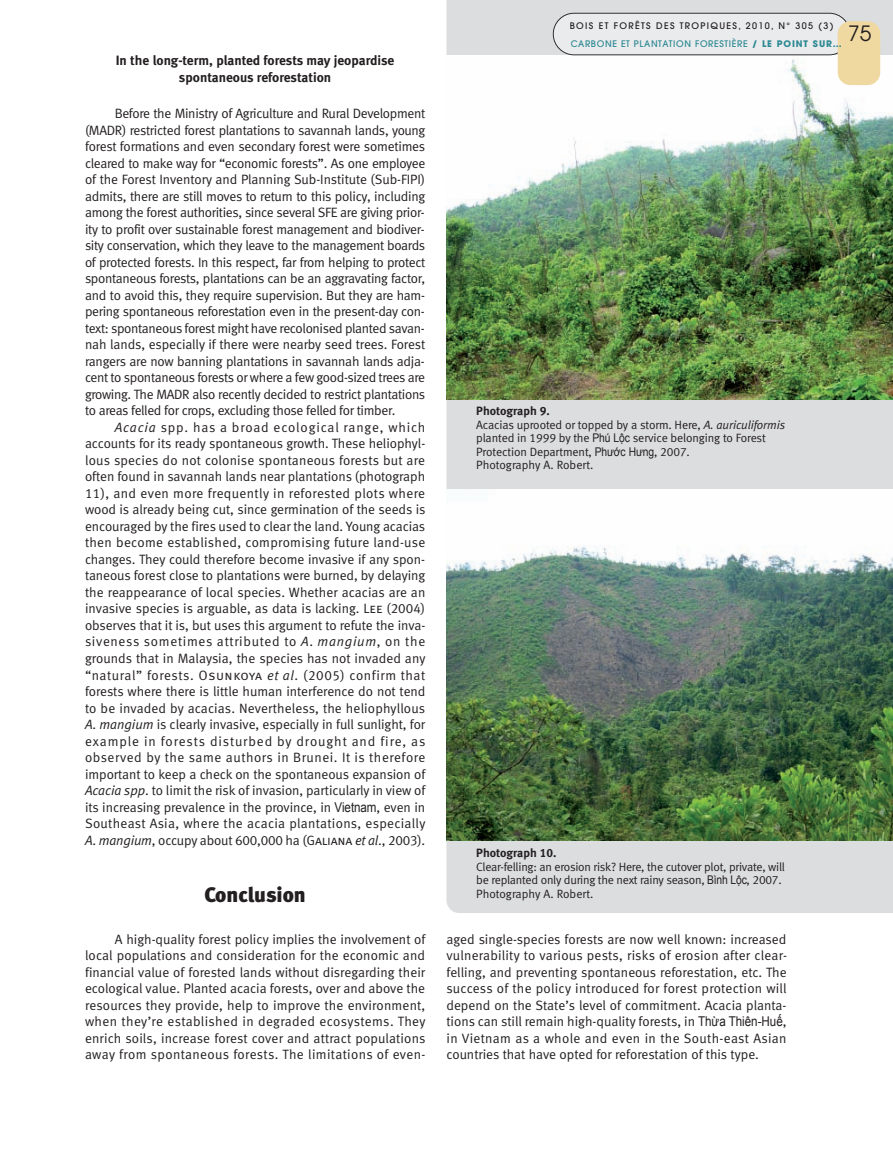
<style>
.page{position:relative;width:893px;height:1149px;background:#fff}
.page>*{position:absolute;margin:0;border:0;box-sizing:border-box;transform-origin:0 0}
.t1{font:21px "Meta Black LF";color:#231f20}
.t2{font:21px "Avant Garde";color:#231f20}
.t3{font:13.5px/16.5px "Meta Normal LF";color:#231f20;text-align:justify}
.t4{font:13.5px/16.5px "Meta Bold LF";color:#231f20;text-align:center}
.t5{font:12px/13.5px "Meta Normal LF";letter-spacing:-.015em;color:#231f20}
.t6{font:12px "Meta Bold LF";color:#231f20}
.t7{font:500 9px "Avant Garde";letter-spacing:.07em;color:#2c8993}
.t8{font:500 9px "Avant Garde";letter-spacing:.15em;color:#231f20}
.s1{font-weight:700}
.s2{font-style:italic}
.s3{font-family:"Meta Normal LF Caps"}
.s4{font-family:"Arial"}
</style>
<div class="page">
<div style="left:446px;top:0;width:447px;height:912px;background:#dcdddf"></div>
<img style="left:446px;top:55px;width:447px;height:344px">
<img style="left:446px;top:489px;width:447px;height:351px">
<svg style="left:553px;top:13px;width:297px;height:42px;background:#e3e3e4"></svg>
<div style="left:838px;top:21px;width:42px;height:64px;background:#f0d9a0;border-radius:13px"></div>
<p class="t8" style="left:570px;top:23px;width:265px">BOIS ET FORÊTS DES TROPIQUES, 2010, N° 305 (3)</p>
<h1 class="t2" style="left:848px;top:26px;width:25px">75</h1>
<p class="t7" style="left:571px;top:41px;width:273px">CARBONE ET PLANTATION FORESTIÈRE <span class="s1">/ LE POINT SUR…</span></p>
<p class="t4" style="left:116px;top:54px;width:280px">In the long-term, planted forests may jeopardise spontaneous reforestation</p>
<p class="t3" style="left:85px;top:106px;width:342px;text-indent:30px">Before the Ministry of Agriculture and Rural Development (MADR) restricted forest plantations to savannah lands, young forest formations and even secondary forest were sometimes cleared to make way for “economic forests”. As one employee of the Forest Inventory and Planning Sub-Institute (Sub-FIPI) admits, there are still moves to return to this policy, including among the forest authorities, since several SFE are giving prior&shy;ity to profit over sustainable forest management and biodiver&shy;sity conservation, which they leave to the management boards of protected forests. In this respect, far from helping to protect spontaneous forests, plantations can be an aggravating factor, and to avoid this, they require supervision. But they are ham&shy;pering spontaneous reforestation even in the present-day con&shy;text: spontaneous forest might have recolonised planted savan&shy;nah lands, especially if there were nearby seed trees. Forest rangers are now banning plantations in savannah lands adja&shy;cent to spontaneous forests or where a few good-sized trees are growing. The MADR also recently decided to restrict plantations to areas felled for crops, excluding those felled for timber.</p>
<p class="t3" style="left:85px;top:420px;width:342px;text-indent:30px"><span class="s2">Acacia</span> spp. has a broad ecological range, which accounts for its ready spontaneous growth. These heliophyl&shy;lous species do not colonise spontaneous forests but are often found in savannah lands near plantations (photograph 11), and even more frequently in reforested plots where wood is already being cut, since germination of the seeds is encouraged by the fires used to clear the land. Young acacias then become established, compromising future land-use changes. They could therefore become invasive if any spon&shy;taneous forest close to plantations were burned, by delaying the reappearance of local species. Whether acacias are an invasive species is arguable, as data is lacking. L<span class="s3">ee</span> (2004) observes that it is, but uses this argument to refute the inva&shy;siveness sometimes attributed to <span class="s2">A</span>. <span class="s2">mangium</span>, on the grounds that in Malaysia, the species has not invaded any “natural” forests. <span class="s3">Osunkoya</span> <span class="s2">et al</span>. (2005) confirm that forests where there is little human interference do not tend to be invaded by acacias. Nevertheless, the heliophyllous <span class="s2">A</span>. <span class="s2">mangium</span> is clearly invasive, especially in full sunlight, for example in forests disturbed by drought and fire, as observed by the same authors in Brunei. It is therefore important to keep a check on the spontaneous expansion of <span class="s2">Acacia spp</span>. to limit the risk of invasion, particularly in view of its increasing prevalence in the province, in <span class="s4">Vietnam</span>, even in Southeast Asia, where the acacia plantations, especially <span class="s2">A</span>. <span class="s2">mangium</span>, occupy about 600,000 ha (<span class="s3">Galiana</span> <span class="s2">et al</span>., 2003).</p>
<h1 class="t1" style="left:204px;top:887px;width:103px">Conclusion</h1>
<p class="t3" style="left:85px;top:931px;width:342px;text-indent:30px">A high-quality forest policy implies the involvement of local populations and consideration for the economic and financial value of forested lands without disregarding their ecological value. Planted acacia forests, over and above the resources they provide, help to improve the environment, when they’re established in degraded ecosystems. They enrich soils, increase forest cover and attract populations away from spontaneous forests. The limitations of even-</p>
<p class="t3" style="left:446px;top:931px;width:342px">aged single-species forests are now well known: increased vulnerability to various pests, risks of erosion after clear&shy;felling, and preventing spontaneous reforestation, etc. The success of the policy introduced for forest protection will depend on the State’s level of commitment. Acacia planta&shy;tions can still remain high-quality forests, in <span class="s4">Thừa Thiên-Huế</span>, in Vietnam as a whole and even in the South-east Asian countries that have opted for reforestation of this type.</p>
<p class="t6" style="left:476px;top:407px;width:75px">Photograph 9.</p>
<p class="t5" style="left:476px;top:419px;width:311px">Acacias uprooted or topped by a storm. Here, <span class="s2">A. auriculiformis </span>planted in 1999 by the <span class="s4">Phú Lộc</span> service belonging to Forest Protection Department, <span class="s4">Phước Hưng</span>, 2007.<br>Photography A. Robert.</p>
<p class="t6" style="left:476px;top:848px;width:82px">Photograph 10.</p>
<p class="t5" style="left:476px;top:860px;width:310px">Clear-felling: an erosion risk? Here, the cutover plot, private, will be replanted only during the next rainy season, <span class="s4">Bình Lộc</span>, 2007.<br>Photography A. Robert.</p>
</div>
